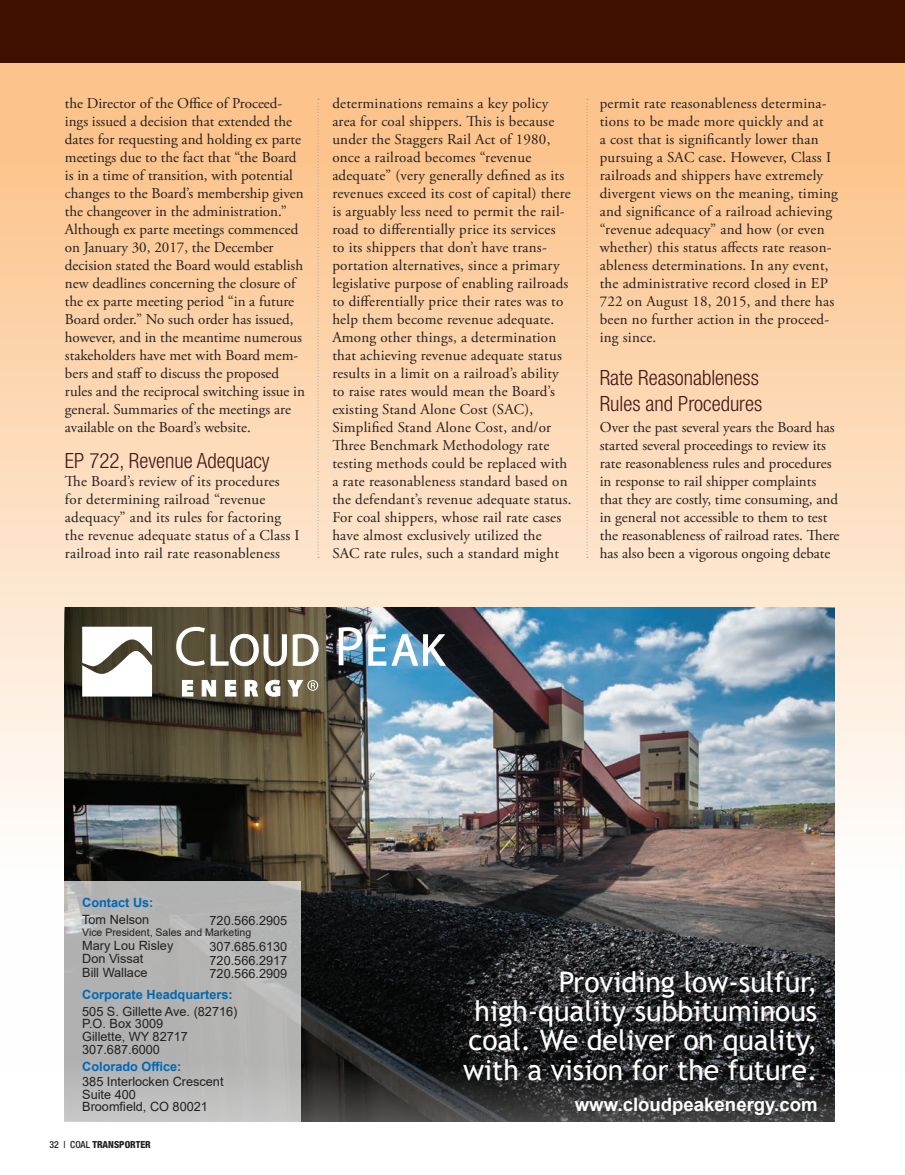
<style>
.page{position:relative;width:905px;height:1175px;background:#fff}
.page>*{position:absolute;margin:0;border:0;box-sizing:border-box;transform-origin:0 0}
.t1{font:28.35px/29.2px "Trebuchet MS";color:#fff;text-align:right}
.t2{font:300 condensed 21px/25.2px "Helvetica Neue LT Std";color:#441718}
.t3{font:700 18.6px "Arial";color:#fff}
.t4{font:15px/18px "Adobe Garamond Pro";letter-spacing:.015em;color:#231f20}
.t5{font:12.75px/12.8px "Arial";color:#231f20}
.t6{font:700 12.75px "Arial";color:#0168b3}
.t7{font:10.5px "Arial";color:#231f20}
.t8{font:800 condensed 9.75px "Helvetica Neue LT Std";color:#231f20}
.s1{font-weight:500}
</style>
<div class="page">
<div style="left:0;top:63px;width:905px;height:1009px;background:linear-gradient(to bottom,#fdc186,#f9ffff)"></div>
<img style="left:65px;top:608px;width:769px;height:513px">
<div style="left:65px;top:881px;width:235px;height:240px;background:linear-gradient(to bottom,#b1b1b1,#bbbbba)"></div>
<svg style="left:82px;top:626px;width:70px;height:70px"></svg>
<svg style="left:176px;top:627px;width:29px;height:39px"></svg>
<svg style="left:338px;top:627px;width:24px;height:38px"></svg>
<svg style="left:211px;top:634px;width:47px;height:32px"></svg>
<svg style="left:264px;top:634px;width:23px;height:32px"></svg>
<svg style="left:293px;top:634px;width:25px;height:31px"></svg>
<svg style="left:368px;top:634px;width:18px;height:31px"></svg>
<svg style="left:392px;top:634px;width:53px;height:31px"></svg>
<svg style="left:182px;top:679px;width:12px;height:18px"></svg>
<svg style="left:201px;top:679px;width:15px;height:17px"></svg>
<svg style="left:225px;top:679px;width:12px;height:18px"></svg>
<svg style="left:244px;top:679px;width:15px;height:17px"></svg>
<svg style="left:265px;top:679px;width:16px;height:17px"></svg>
<svg style="left:287px;top:679px;width:31px;height:17px"></svg>
<svg style="left:317px;top:99px;width:2px;height:459px"></svg>
<svg style="left:586px;top:99px;width:2px;height:459px"></svg>
<div style="left:0;top:0;width:905px;height:63px;background:#401000"></div>
<p class="t4" style="left:65px;top:95px;width:242px">the Director of the Office of Proceed&shy;ings issued a decision that extended the dates for requesting and holding ex parte meetings due to the fact that “the Board is in a time of transition, with potential changes to the Board’s membership given the changeover in the administration.” Although ex parte meetings commenced on January 30, 2017, the December decision stated the Board would establish new deadlines concerning the closure of the ex parte meeting period “in a future Board order.” No such order has issued, however, and in the meantime numerous stakeholders have met with Board mem&shy;bers and staff to discuss the proposed rules and the reciprocal switching issue in general. Summaries of the meetings are available on the Board’s website.</p>
<h2 class="t2" style="left:65px;top:448px;width:206px">EP 722, Revenue Adequacy</h2>
<p class="t4" style="left:65px;top:473px;width:236px">The Board’s review of its procedures for determining railroad “revenue adequacy” and its rules for factoring the revenue adequate status of a Class I railroad into rail rate reasonableness</p>
<p class="t4" style="left:332px;top:95px;width:241px">determinations remains a key policy area for coal shippers. This is because under the Staggers Rail Act of 1980, once a railroad becomes “revenue adequate” (very generally defined as its revenues exceed its cost of capital) there is arguably less need to permit the rail&shy;road to differentially price its services<br>to its shippers that don’t have trans&shy;portation alternatives, since a primary legislative purpose of enabling railroads to differentially price their rates was to help them become revenue adequate.<br>Among other things, a determination that achieving revenue adequate status results in a limit on a railroad’s ability to raise rates would mean the Board’s existing Stand Alone Cost (SAC), Simplified Stand Alone Cost, and/or Three Benchmark Methodology rate testing methods could be replaced with a rate reasonableness standard based on the defendant’s revenue adequate status.<br>For coal shippers, whose rail rate cases have almost exclusively utilized the SAC rate rules, such a standard might</p>
<p class="t4" style="left:599px;top:95px;width:240px">permit rate reasonableness determina&shy;tions to be made more quickly and at<br>a cost that is significantly lower than pursuing a SAC case. However, Class I railroads and shippers have extremely divergent views on the meaning, timing and significance of a railroad achieving “revenue adequacy” and how (or even whether) this status affects rate reason&shy;ableness determinations. In any event, the administrative record closed in EP 722 on August 18, 2015, and there has been no further action in the proceed&shy;ing since.</p>
<h2 class="t2" style="left:599px;top:365px;width:164px">Rate Reasonableness<br>Rules and Procedures</h2>
<p class="t4" style="left:599px;top:419px;width:241px">Over the past several years the Board has started several proceedings to review its rate reasonableness rules and procedures in response to rail shipper complaints that they are costly, time consuming, and in general not accessible to them to test the reasonableness of railroad rates. There has also been a vigorous ongoing debate</p>
<p class="t6" style="left:82px;top:894px;width:73px">Contact Us:</p>
<p class="t5" style="left:82px;top:913px;width:69px">Tom Nelson</p>
<p class="t7" style="left:82px;top:925px;width:171px">Vice President, Sales and Marketing</p>
<p class="t5" style="left:82px;top:938px;width:93px;line-height:13.6px">Mary Lou Risley<br>Don Vissat<br>Bill Wallace</p>
<p class="t6" style="left:82px;top:985px;width:152px">Corporate Headquarters:</p>
<p class="t5" style="left:82px;top:1004px;width:157px">505 S. Gillette Ave. (82716)<br>P.O. Box 3009<br>Gillette, WY 82717<br>307.687.6000</p>
<p class="t6" style="left:82px;top:1057px;width:101px">Colorado Office:</p>
<p class="t5" style="left:82px;top:1075px;width:143px">385 Interlocken Crescent<br>Suite 400<br>Broomfield, CO 80021</p>
<p class="t5" style="left:209px;top:914px;width:79px">720.566.2905</p>
<p class="t5" style="left:209px;top:939px;width:79px;line-height:13.6px;text-align:justify">307.685.6130<br>720.566.2917<br>720.566.2909</p>
<p class="t8" style="left:49px;top:1138px;width:103px"><span class="s1">32 | COAL</span> TRANSPORTER</p>
<h1 class="t1" style="left:463px;top:966px;width:356px">Providing low-sulfur, high-quality subbituminous coal. We deliver on quality, with a vision for the future.</h1>
<p class="t3" style="left:575px;top:1091px;width:244px">www.cloudpeakenergy.com</p>
</div>
